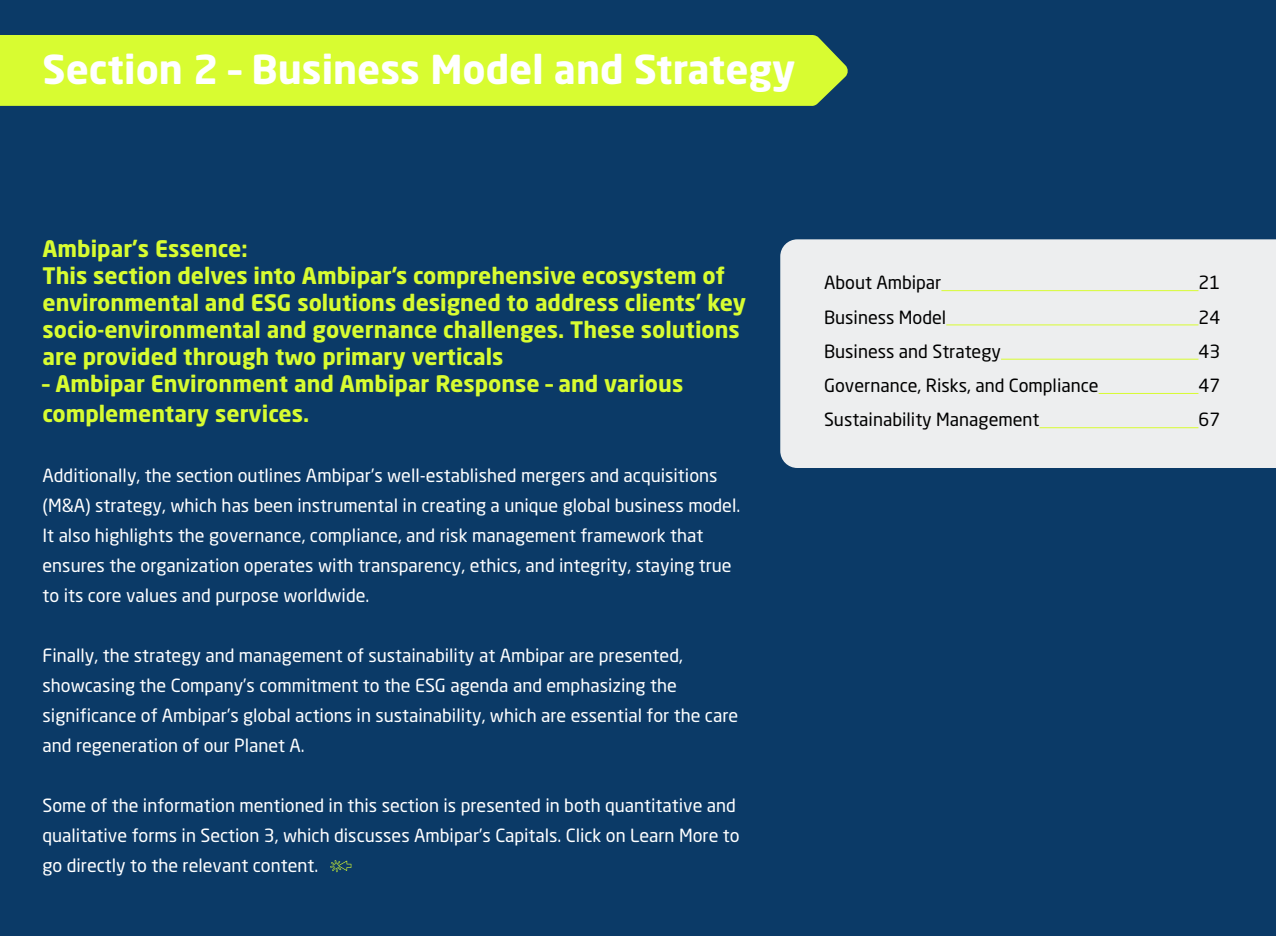
<style>
.page{position:relative;width:1276px;height:936px;background:#fff}
.page>*{position:absolute;margin:0;border:0;box-sizing:border-box;transform-origin:0 0}
.t1{font:700 39.45px "Neo Sans Std";color:#fff}
.t2{font:700 22.5px/27px "Neo Sans Std";color:#d8fc31}
.t3{font:18px/30px "Neo Sans Std";color:#fff}
.t4{font:18px "Neo Sans Std";color:#000}
</style>
<div class="page">
<div style="left:0;top:0;width:1276px;height:935px;background:#0b3a67"></div>
<div style="left:0;top:35px;width:848px;height:71px;background:#d8fc31"></div>
<div style="left:780px;top:239px;width:496px;height:229px;background:#edeeef"></div>
<hr style="left:941px;top:290px;width:257px;height:1px;background:#d8fc31">
<hr style="left:946px;top:324px;width:252px;height:1px;background:#d8fc31">
<hr style="left:1001px;top:359px;width:197px;height:1px;background:#d8fc31">
<hr style="left:1098px;top:393px;width:100px;height:1px;background:#d8fc31">
<hr style="left:1039px;top:427px;width:159px;height:1px;background:#d8fc31">
<svg style="left:330px;top:860px;width:21px;height:12px"></svg>
<h1 class="t1" style="left:43px;top:44px;width:754px">Section 2 – Business Model and Strategy</h1>
<p class="t2" style="left:43px;top:234px;width:705px">Ambipar's Essence:<br>This section delves into Ambipar’s comprehensive ecosystem of environmental and ESG solutions designed to address clients’ key socio-environmental and governance challenges. These solutions are provided through two primary verticals</p>
<p class="t2" style="left:43px;top:367px;width:642px;line-height:30px">– Ambipar Environment and Ambipar Response – and various complementary services.</p>
<p class="t3" style="left:43px;top:460px;width:699px">Additionally, the section outlines Ambipar’s well-established mergers and acquisitions (M&amp;A) strategy, which has been instrumental in creating a unique global business model.<br>It also highlights the governance, compliance, and risk management framework that ensures the organization operates with transparency, ethics, and integrity, staying true to its core values and purpose worldwide.</p>
<p class="t3" style="left:43px;top:640px;width:697px">Finally, the strategy and management of sustainability at Ambipar are presented, showcasing the Company’s commitment to the ESG agenda and emphasizing the significance of Ambipar’s global actions in sustainability, which are essential for the care and regeneration of our Planet A.</p>
<p class="t3" style="left:43px;top:790px;width:698px">Some of the information mentioned in this section is presented in both quantitative and qualitative forms in Section 3, which discusses Ambipar’s Capitals. Click on Learn More to go directly to the relevant content.</p>
<p class="t4" style="left:824px;top:271px;width:119px">About Ambipar</p>
<p class="t4" style="left:1198px;top:271px;width:23px">21</p>
<p class="t4" style="left:824px;top:306px;width:124px">Business Model</p>
<p class="t4" style="left:1198px;top:306px;width:23px">24</p>
<p class="t4" style="left:824px;top:340px;width:178px">Business and Strategy</p>
<p class="t4" style="left:1198px;top:340px;width:23px">43</p>
<p class="t4" style="left:824px;top:374px;width:276px">Governance, Risks, and Compliance</p>
<p class="t4" style="left:1198px;top:374px;width:23px">47</p>
<p class="t4" style="left:824px;top:408px;width:217px">Sustainability Management</p>
<p class="t4" style="left:1198px;top:408px;width:23px">67</p>
</div>
